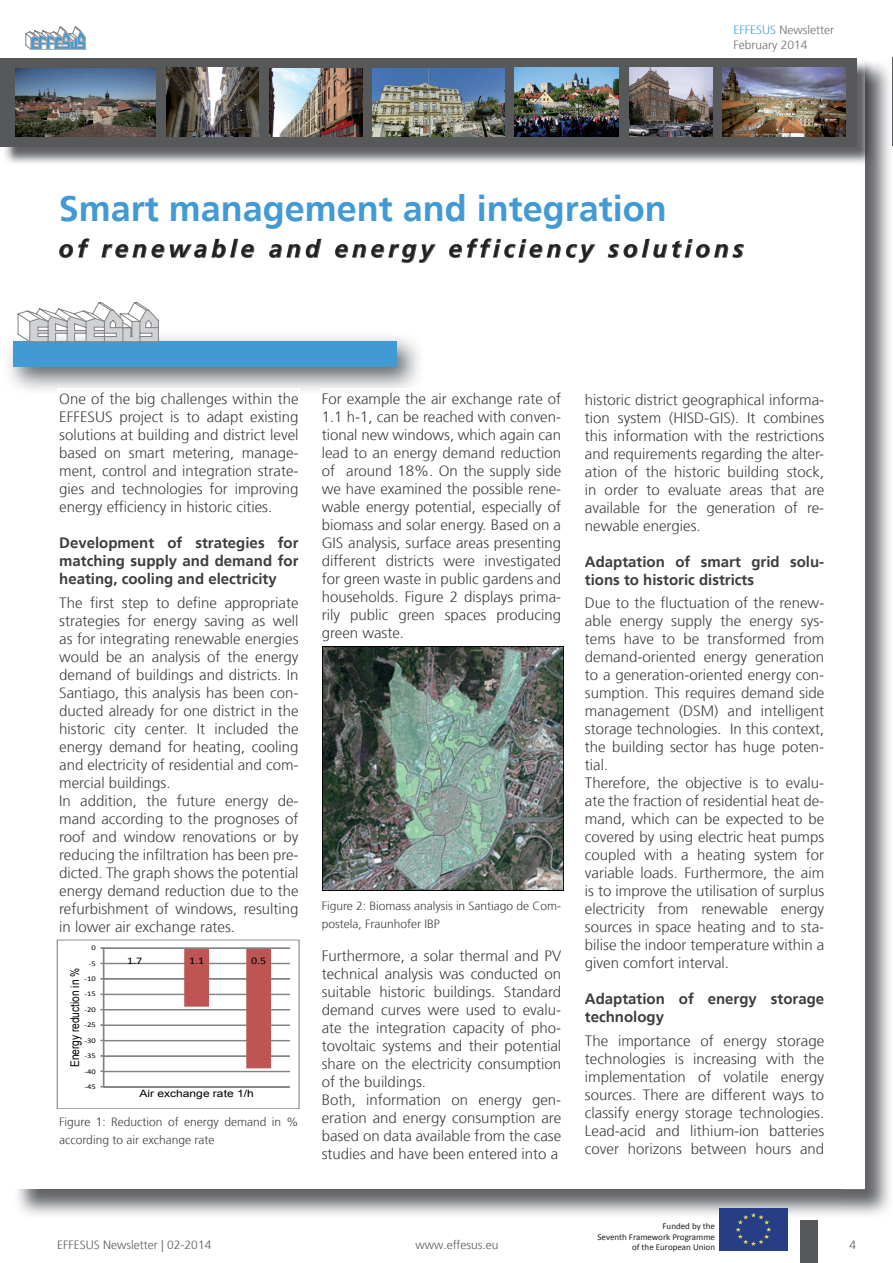
<style>
.page{position:relative;width:893px;height:1263px;background:#fff}
.page>*{position:absolute;margin:0;border:0;box-sizing:border-box;transform-origin:0 0}
.t1{font:700 36px "Frutiger";color:#429ad4}
.t2{font:italic 700 24px "Frutiger";letter-spacing:.17em;color:#231f20}
.t3{font:300 15px/18px "Frutiger";color:#3e3e3f;text-align:justify}
.t4{font:700 15px/18px "Frutiger";color:#3e3e3f}
.t5{font:300 12px/18px "Frutiger";color:#3e3e3f}
.t6{font:300 12px "Frutiger";color:#57585a}
.t7{font:300 12px/14.4px "Frutiger";color:#6c6d70}
.t8{font:12px "Arial";color:#000;scale:.84 1}
.t9{font:10.2px "Arial";color:#000;scale:1.18 1}
.t10{font:10.2px "Calibri";color:#000;scale:1.18 1}
.t11{font:9px/10.8px "Calibri";color:#231f20;text-align:right}
.t12{font:7.2px "Calibri";color:#000;scale:1.18 1}
.s1{color:#429ad4}
</style>
<div class="page">
<img style="left:842px;top:59px;width:51px;height:1156px">
<img style="left:17px;top:1189px;width:825px;height:26px">
<div style="left:13px;top:59px;width:851px;height:1130px;background:#fff"></div>
<div style="left:800px;top:1220px;width:17px;height:43px;background:#57585a"></div>
<div style="left:13px;top:341px;width:384px;height:26px;background:#429ad4"></div>
<svg style="left:59px;top:238px;width:31px;height:20px"></svg>
<svg style="left:101px;top:238px;width:154px;height:20px"></svg>
<svg style="left:269px;top:239px;width:53px;height:19px"></svg>
<svg style="left:335px;top:244px;width:101px;height:20px"></svg>
<svg style="left:449px;top:238px;width:147px;height:26px"></svg>
<svg style="left:607px;top:238px;width:137px;height:20px"></svg>
<img style="left:4px;top:60px;width:871px;height:105px">
<div style="left:0;top:58px;width:856px;height:89px;background:#57585a"></div>
<img style="left:15px;top:68px;width:141px;height:69px">
<img style="left:166px;top:68px;width:93px;height:69px">
<img style="left:270px;top:68px;width:92px;height:69px">
<img style="left:372px;top:68px;width:133px;height:69px">
<img style="left:515px;top:68px;width:104px;height:69px">
<img style="left:630px;top:68px;width:83px;height:69px">
<img style="left:723px;top:68px;width:123px;height:69px">
<svg style="left:25px;top:26px;width:61px;height:24px"></svg>
<svg style="left:17px;top:302px;width:142px;height:40px"></svg>
<hr style="left:104px;top:1086px;width:186px;height:1px;background:#818387">
<div style="left:104px;top:1087px;width:186px;height:1px;border:1px solid #818387"></div>
<div style="left:104px;top:1071px;width:186px;height:1px;border:1px solid #818387"></div>
<div style="left:104px;top:1056px;width:186px;height:1px;border:1px solid #818387"></div>
<div style="left:104px;top:1040px;width:186px;height:1px;border:1px solid #818387"></div>
<div style="left:104px;top:1025px;width:186px;height:1px;border:1px solid #818387"></div>
<div style="left:104px;top:1009px;width:186px;height:1px;border:1px solid #818387"></div>
<div style="left:104px;top:994px;width:186px;height:1px;border:1px solid #818387"></div>
<div style="left:104px;top:978px;width:186px;height:1px;border:1px solid #818387"></div>
<div style="left:104px;top:963px;width:186px;height:1px;border:1px solid #818387"></div>
<svg style="left:122px;top:949px;width:149px;height:119px"></svg>
<div style="left:103px;top:948px;width:1px;height:139px;border:1px solid #818387"></div>
<div style="left:104px;top:948px;width:186px;height:1px;border:1px solid #818387"></div>
<div style="left:57px;top:940px;width:242px;height:169px;border:1px solid #818387"></div>
<img style="left:322px;top:646px;width:241px;height:245px">
<div style="left:719px;top:1208px;width:69px;height:43px;background:#273e87"></div>
<p class="t7" style="left:733px;top:23px;width:102px"><span class="s1">EFFESUS</span> Newsletter<br>February 2014</p>
<h1 class="t1" style="left:59px;top:188px;width:610px">Smart management and integration</h1>
<h2 class="t2" style="left:59px;top:235px;width:686px">of renewable and energy efficiency solutions</h2>
<p class="t3" style="left:59px;top:390px;width:241px">One of the big challenges within the EFFESUS project is to adapt existing solutions at building and district level based on smart metering, manage&shy;ment, control and integration strate&shy;gies and technologies for improving energy efficiency in historic cities.</p>
<p class="t4" style="left:59px;top:534px;width:241px;text-align:justify">Development of strategies for matching supply and demand for heating, cooling and electricity</p>
<p class="t3" style="left:59px;top:594px;width:241px;text-align:left">The first step to define appropriate strategies for energy saving as well as for integrating renewable energies would be an analysis of the energy demand of buildings and districts. In Santiago, this analysis has been con&shy;ducted already for one district in the historic city center. It included the energy demand for heating, cooling and electricity of residential and com&shy;mercial buildings.<br>In addition, the future energy de&shy;mand according to the prognoses of roof and window renovations or by reducing the infiltration has been pre&shy;dicted. The graph shows the potential energy demand reduction due to the refurbishment of windows, resulting in lower air exchange rates.</p>
<p class="t12" style="left:91px;top:943px;width:5px">0</p>
<p class="t12" style="left:89px;top:959px;width:7px">-5</p>
<p class="t8" style="left:67px;top:1067px;width:120px;rotate:-90deg">Energy reduction in %</p>
<p class="t12" style="left:84px;top:974px;width:11px">-10</p>
<p class="t12" style="left:84px;top:989px;width:11px">-15</p>
<p class="t12" style="left:84px;top:1005px;width:11px">-20</p>
<p class="t12" style="left:84px;top:1020px;width:11px">-25</p>
<p class="t12" style="left:84px;top:1036px;width:11px">-30</p>
<p class="t12" style="left:84px;top:1051px;width:11px">-35</p>
<p class="t12" style="left:84px;top:1066px;width:11px">-40</p>
<p class="t12" style="left:84px;top:1082px;width:11px">-45</p>
<p class="t10" style="left:127px;top:954px;width:14px">1.7</p>
<p class="t10" style="left:189px;top:954px;width:14px">1.1</p>
<p class="t10" style="left:251px;top:954px;width:14px">0.5</p>
<p class="t9" style="left:140px;top:1087px;width:98px">Air exchange rate 1/h</p>
<p class="t5" style="left:59px;top:1113px;width:241px">Figure 1: Reduction of energy demand in % according to air exchange rate</p>
<p class="t3" style="left:322px;top:390px;width:241px">For example the air exchange rate of 1.1 h-1, can be reached with conven&shy;tional new windows, which again can lead to an energy demand reduction of around 18%. On the supply side we have examined the possible rene&shy;wable energy potential, especially of biomass and solar energy. Based on a GIS analysis, surface areas presenting different districts were investigated for green waste in public gardens and households. Figure 2 displays prima&shy;rily public green spaces producing green waste.</p>
<p class="t5" style="left:322px;top:897px;width:241px">Figure 2: Biomass analysis in Santiago de Com&shy;postela, Fraunhofer IBP</p>
<p class="t3" style="left:322px;top:946px;width:241px;text-align:left">Furthermore, a solar thermal and PV technical analysis was conducted on suitable historic buildings. Standard demand curves were used to evalu&shy;ate the integration capacity of pho&shy;tovoltaic systems and their potential share on the electricity consumption of the buildings.<br>Both, information on energy gen&shy;eration and energy consumption are based on data available from the case studies and have been entered into a</p>
<p class="t3" style="left:585px;top:391px;width:241px">historic district geographical informa&shy;tion system (HISD-GIS). It combines this information with the restrictions and requirements regarding the alter&shy;ation of the historic building stock, in order to evaluate areas that are available for the generation of re&shy;newable energies.</p>
<p class="t4" style="left:585px;top:553px;width:241px">Adaptation of smart grid solu&shy;tions to historic districts</p>
<p class="t3" style="left:585px;top:594px;width:241px;text-align:left">Due to the fluctuation of the renew&shy;able energy supply the energy sys&shy;tems have to be transformed from demand-oriented energy generation to a generation-oriented energy con&shy;sumption. This requires demand side management (DSM) and intelligent storage technologies. In this context, the building sector has huge poten&shy;tial.<br>Therefore, the objective is to evalu&shy;ate the fraction of residential heat de&shy;mand, which can be expected to be covered by using electric heat pumps coupled with a heating system for variable loads. Furthermore, the aim is to improve the utilisation of surplus electricity from renewable energy sources in space heating and to sta&shy;bilise the indoor temperature within a given comfort interval.</p>
<p class="t4" style="left:585px;top:990px;width:241px">Adaptation of energy storage technology</p>
<p class="t3" style="left:585px;top:1032px;width:241px">The importance of energy storage technologies is increasing with the implementation of volatile energy sources. There are different ways to classify energy storage technologies.<br>Lead-acid and lithium-ion batteries cover horizons between hours and</p>
<p class="t11" style="left:597px;top:1220px;width:119px">Funded by the<br>Seventh Framework Programme of the European Union</p>
<p class="t6" style="left:57px;top:1238px;width:156px">EFFESUS Newsletter | 02-2014</p>
<p class="t6" style="left:415px;top:1238px;width:85px">www.effesus.eu</p>
<p class="t6" style="left:849px;top:1238px;width:8px">4</p>
</div>
